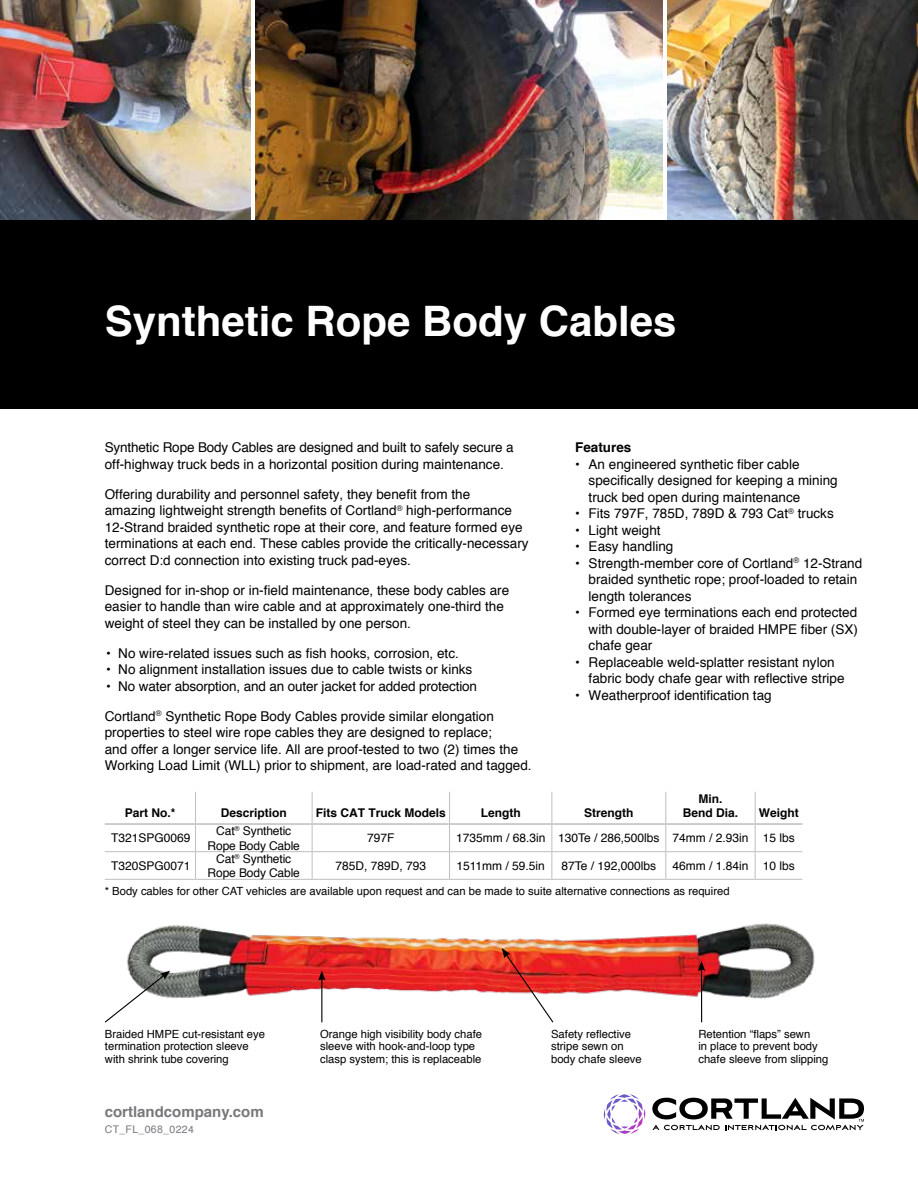
<style>
.page{position:relative;width:918px;height:1188px;background:#fff}
.page>*{position:absolute;margin:0;border:0;box-sizing:border-box;transform-origin:0 0}
.t1{font:700 42px "Helvetica";color:#fff}
.t2{font:700 15px "Helvetica";color:#77787b}
.t3{font:13.5px/16.5px "Helvetica";color:#000}
.t4{font:700 13.5px "Helvetica";color:#000}
.t5{font:12px/14.4px "Helvetica";color:#000;text-align:center}
.t6{font:700 12px/14.4px "Helvetica";color:#000;text-align:center}
.t7{font:11.25px/12.8px "Helvetica";color:#000}
.t8{font:10.5px "Helvetica";letter-spacing:.035em;color:#77787b}
.s1{font-family:"Arial"}
</style>
<div class="page">
<svg style="left:604px;top:1094px;width:42px;height:36px"></svg>
<svg style="left:652px;top:1098px;width:212px;height:32px"></svg>
<img style="left:255px;top:0;width:408px;height:220px">
<img style="left:668px;top:0;width:250px;height:220px">
<img style="left:0;top:0;width:250px;height:220px">
<div style="left:0;top:220px;width:918px;height:189px;background:#000"></div>
<hr style="left:105px;top:851px;width:90px;height:1px;background:#bcbec0">
<hr style="left:195px;top:851px;width:117px;height:1px;background:#bcbec0">
<hr style="left:312px;top:851px;width:138px;height:1px;background:#bcbec0">
<hr style="left:450px;top:851px;width:102px;height:1px;background:#bcbec0">
<hr style="left:552px;top:851px;width:114px;height:1px;background:#bcbec0">
<hr style="left:666px;top:851px;width:89px;height:1px;background:#bcbec0">
<hr style="left:755px;top:851px;width:47px;height:1px;background:#bcbec0">
<hr style="left:105px;top:879px;width:90px;height:1px;background:#bcbec0">
<hr style="left:195px;top:879px;width:117px;height:1px;background:#bcbec0">
<hr style="left:312px;top:879px;width:138px;height:1px;background:#bcbec0">
<hr style="left:450px;top:879px;width:102px;height:1px;background:#bcbec0">
<hr style="left:552px;top:879px;width:114px;height:1px;background:#bcbec0">
<hr style="left:666px;top:879px;width:89px;height:1px;background:#bcbec0">
<hr style="left:755px;top:879px;width:47px;height:1px;background:#bcbec0">
<svg style="left:195px;top:825px;width:1px;height:54px"></svg>
<svg style="left:312px;top:825px;width:1px;height:54px"></svg>
<svg style="left:449px;top:825px;width:1px;height:54px"></svg>
<svg style="left:552px;top:825px;width:1px;height:54px"></svg>
<svg style="left:665px;top:825px;width:1px;height:54px"></svg>
<svg style="left:755px;top:825px;width:1px;height:54px"></svg>
<hr style="left:312px;top:792px;width:1px;height:31px;background:#bcbec0">
<hr style="left:449px;top:792px;width:1px;height:31px;background:#bcbec0">
<hr style="left:552px;top:792px;width:1px;height:31px;background:#bcbec0">
<hr style="left:665px;top:792px;width:1px;height:31px;background:#bcbec0">
<hr style="left:755px;top:792px;width:1px;height:31px;background:#bcbec0">
<hr style="left:105px;top:823px;width:90px;height:2px;background:#bcbec0">
<hr style="left:195px;top:792px;width:1px;height:31px;background:#bcbec0">
<hr style="left:195px;top:823px;width:117px;height:2px;background:#bcbec0">
<hr style="left:312px;top:823px;width:138px;height:2px;background:#bcbec0">
<hr style="left:450px;top:823px;width:102px;height:2px;background:#bcbec0">
<hr style="left:552px;top:823px;width:114px;height:2px;background:#bcbec0">
<hr style="left:666px;top:823px;width:89px;height:2px;background:#bcbec0">
<hr style="left:755px;top:823px;width:47px;height:2px;background:#bcbec0">
<img style="left:126px;top:923px;width:689px;height:100px">
<svg style="left:104px;top:971px;width:66px;height:52px"></svg>
<hr style="left:321px;top:978px;width:1px;height:44px;background:#000">
<svg style="left:318px;top:971px;width:8px;height:10px"></svg>
<svg style="left:502px;top:948px;width:52px;height:75px"></svg>
<hr style="left:701px;top:969px;width:1px;height:53px;background:#000">
<svg style="left:698px;top:961px;width:7px;height:10px"></svg>
<h1 class="t1" style="left:105px;top:287px;width:573px">Synthetic Rope Body Cables</h1>
<p class="t3" style="left:105px;top:440px;width:410px">Synthetic Rope Body Cables are designed and built to safely secure a off-highway truck beds in a horizontal position during maintenance.</p>
<p class="t3" style="left:105px;top:486px;width:425px">Offering durability and personnel safety, they benefit from the<br>amazing lightweight strength benefits of Cortland<sup>®</sup> high-performance 12-Strand braided synthetic rope at their core, and feature formed eye terminations at each end. These cables provide the critically-necessary correct D:d connection into existing truck pad-eyes.</p>
<p class="t3" style="left:105px;top:582px;width:406px">Designed for in-shop or in-field maintenance, these body cables are easier to handle than wire cable and at approximately one-third the weight of steel they can be installed by one person.</p>
<p class="t3" style="left:106px;top:645px;width:354px">• No wire-related issues such as fish hooks, corrosion, etc.</p>
<p class="t3" style="left:106px;top:662px;width:368px">• No alignment installation issues due to cable twists or kinks</p>
<p class="t3" style="left:106px;top:678px;width:372px">• No water absorption, and an outer jacket for added protection</p>
<p class="t3" style="left:105px;top:708px;width:428px">Cortland<sup>®</sup> Synthetic Rope Body Cables provide similar elongation properties to steel wire rope cables they are designed to replace;<br>and offer a longer service life. All are proof-tested to two (2) times the Working Load Limit (WLL) prior to shipment, are load-rated and tagged.</p>
<p class="t4" style="left:575px;top:437px;width:58px">Features</p>
<p class="t3" style="left:589px;top:456px;width:251px;text-indent:-14px">• An engineered synthetic fiber cable specifically designed for keeping a mining truck bed open during maintenance</p>
<p class="t3" style="left:575px;top:506px;width:260px">• Fits 797F, 785D, 789D &amp; 793 Cat<sup>®</sup> trucks</p>
<p class="t3" style="left:575px;top:522px;width:87px">• Light weight</p>
<p class="t3" style="left:575px;top:539px;width:100px">• Easy handling</p>
<p class="t3" style="left:589px;top:555px;width:275px;text-indent:-13px">• Strength-member core of Cortland<sup>®</sup> 12-Strand braided synthetic rope; proof-loaded to retain length tolerances</p>
<p class="t3" style="left:589px;top:605px;width:271px;text-align:justify;text-indent:-14px">• Formed eye terminations each end protected with double-layer of braided HMPE fiber (SX) chafe gear</p>
<p class="t3" style="left:589px;top:654px;width:257px;text-indent:-14px">• Replaceable weld-splatter resistant nylon fabric body chafe gear with reflective stripe</p>
<p class="t3" style="left:575px;top:687px;width:198px">• Weatherproof identification tag</p>
<p class="t6" style="left:125px;top:806px;width:52px">Part No.*</p>
<p class="t6" style="left:221px;top:806px;width:68px">Description</p>
<p class="t6" style="left:316px;top:806px;width:132px">Fits CAT Truck Models</p>
<p class="t6" style="left:481px;top:806px;width:41px">Length</p>
<p class="t6" style="left:584px;top:806px;width:51px">Strength</p>
<p class="t6" style="left:683px;top:792px;width:57px">Min.<br>Bend Dia.</p>
<p class="t6" style="left:759px;top:806px;width:41px">Weight</p>
<p class="t5" style="left:111px;top:831px;width:81px">T321SPG0069</p>
<p class="t5" style="left:208px;top:824px;width:94px">Cat<sup>®</sup> Synthetic<br>Rope Body Cable</p>
<p class="t5" style="left:367px;top:831px;width:29px">797F</p>
<p class="t5" style="left:456px;top:831px;width:340px">1735mm / 68.3in 130Te / 286,500lbs 74mm / 2.93in 15 lbs</p>
<p class="t5" style="left:111px;top:859px;width:81px">T320SPG0071</p>
<p class="t5" style="left:208px;top:852px;width:94px">Cat<sup>®</sup> Synthetic<br>Rope Body Cable</p>
<p class="t5" style="left:335px;top:859px;width:92px">785D, 789D, 793</p>
<p class="t5" style="left:456px;top:859px;width:90px">1511mm / 59.5in</p>
<p class="t5" style="left:561px;top:859px;width:96px">87Te / 192,000lbs</p>
<p class="t5" style="left:672px;top:859px;width:124px">46mm / 1.84in 10 lbs</p>
<p class="t7" style="left:105px;top:885px;width:626px">* Body cables for other CAT vehicles are available upon request and can be made to suite alternative connections as required</p>
<p class="t7" style="left:105px;top:1028px;width:162px">Braided HMPE cut-resistant eye termination protection sleeve with shrink tube covering</p>
<p class="t2" style="left:105px;top:1100px;width:160px">cortlandcompany.com</p>
<p class="t8" style="left:105px;top:1122px;width:91px">CT_FL_0<span class="s1">68</span>_0224</p>
<p class="t7" style="left:320px;top:1028px;width:163px">Orange high visibility body chafe sleeve with hook-and-loop type clasp system; this is replaceable</p>
<p class="t7" style="left:551px;top:1028px;width:92px">Safety reflective stripe sewn on body chafe sleeve</p>
<p class="t7" style="left:698px;top:1028px;width:132px">Retention “flaps” sewn<br>in place to prevent body chafe sleeve from slipping</p>
</div>
